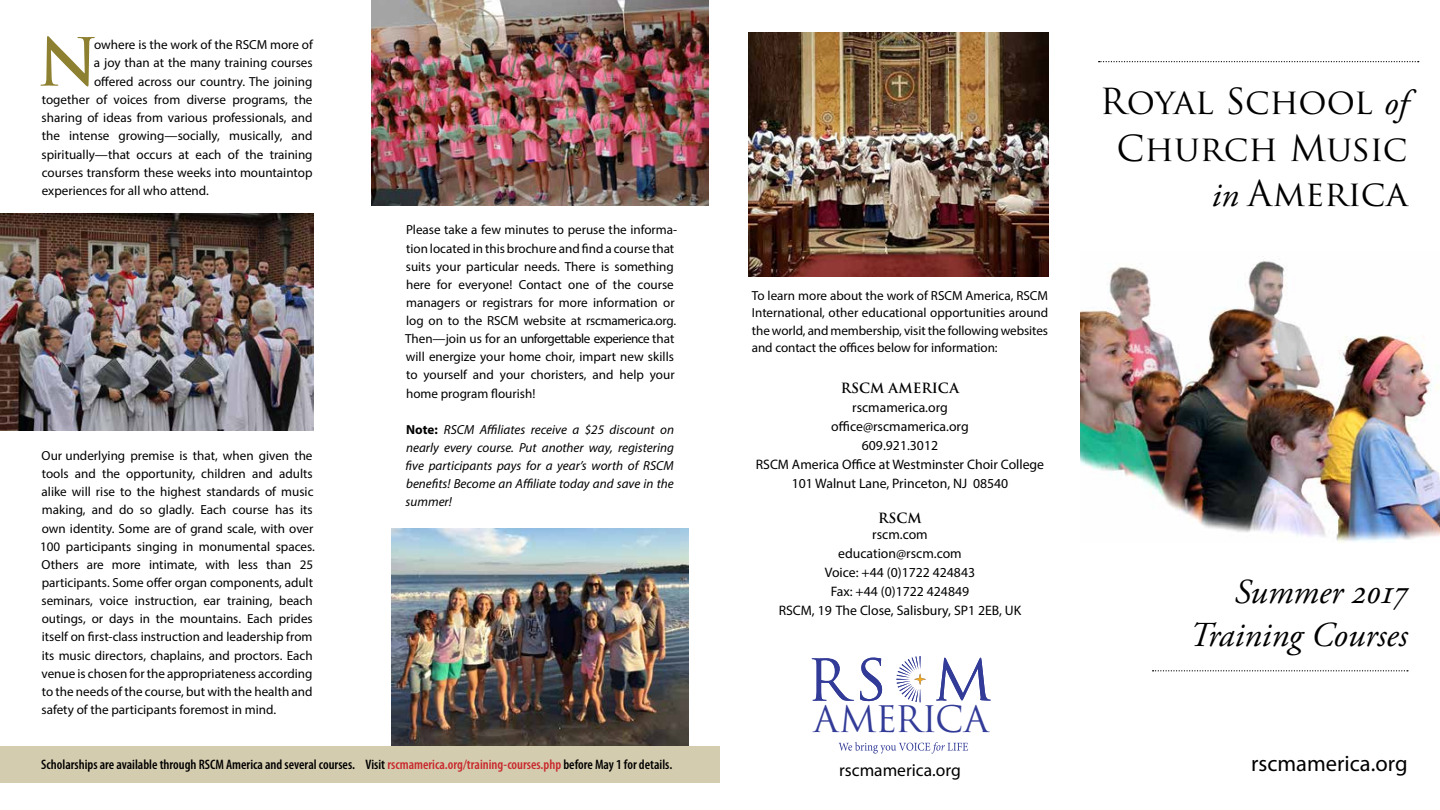
<style>
.page{position:relative;width:1440px;height:810px;background:#fff}
.page>*{position:absolute;margin:0;border:0;box-sizing:border-box;transform-origin:0 0}
.t1{font:700 64.5px "Trajan Pro";color:#8d8030}
.t2{font:56px "Trajan Pro";color:#323b97}
.t3{font:35.62px "Trajan Pro";letter-spacing:-.01em;color:#323b97}
.t4{font:35px/46.2px "Trajan Pro";color:#000;text-align:right}
.t5{font:italic 35px/42.8px "Adobe Garamond Pro";color:#000;text-align:right}
.t6{font:22.5px "Myriad Pro";color:#000}
.t7{font:17.5px "Myriad Pro";color:#000}
.t8{font:13.75px/19px "Myriad Pro";color:#000;text-align:center}
.t9{font:600 condensed 13.75px "Myriad Pro";color:#000}
.t10{font:700 13.75px "Trajan Pro";color:#000}
.t11{font:13.12px/18.1px "Myriad Pro";color:#000}
.t12{font:italic 13.12px/18.1px "Myriad Pro";color:#000;text-align:justify}
.s1{font-weight:700;font-style:normal}
.s2{color:#c8292c}
.s3{font-family:"Adobe Garamond Pro";font-style:italic}
</style>
<div class="page">
<div style="left:0;top:746px;width:720px;height:37px;background:#d4ccaf"></div>
<svg style="left:936px;top:658px;width:55px;height:43px"></svg>
<svg style="left:896px;top:656px;width:30px;height:46px"></svg>
<svg style="left:812px;top:657px;width:71px;height:45px"></svg>
<svg style="left:839px;top:742px;width:129px;height:12px"></svg>
<img style="left:749px;top:33px;width:299px;height:243px">
<img style="left:372px;top:0;width:336px;height:206px">
<img style="left:392px;top:529px;width:296px;height:217px">
<img style="left:0;top:214px;width:313px;height:216px">
<img style="left:1080px;top:258px;width:360px;height:285px">
<svg style="left:1153px;top:670px;width:255px;height:1px"></svg>
<svg style="left:1099px;top:61px;width:320px;height:1px"></svg>
<h1 class="t1" style="left:37px;top:22px;width:63px">N</h1>
<p class="t11" style="left:94px;top:35px;width:220px">owhere is the work of the RSCM more of</p>
<p class="t11" style="left:94px;top:54px;width:220px">a joy than at the many training courses</p>
<p class="t11" style="left:94px;top:72px;width:220px">offered across our country. The joining</p>
<p class="t11" style="left:42px;top:90px;width:272px">together of voices from diverse programs, the</p>
<p class="t11" style="left:42px;top:108px;width:273px">sharing of ideas from various professionals, and</p>
<p class="t11" style="left:42px;top:127px;width:272px">the intense growing—socially, musically, and</p>
<p class="t11" style="left:42px;top:145px;width:273px">spiritually—that occurs at each of the training</p>
<p class="t11" style="left:42px;top:163px;width:272px">courses transform these weeks into mountaintop</p>
<p class="t11" style="left:42px;top:181px;width:169px">experiences for all who attend.</p>
<p class="t11" style="left:40px;top:446px;width:276px">Our underlying premise is that, when given the tools and the opportunity, children and adults alike will rise to the highest standards of music making, and do so gladly. Each course has its own identity. Some are of grand scale, with over 100 participants singing in monumental spaces.<br>Others are more intimate, with less than 25 participants. Some offer organ components, adult seminars, voice instruction, ear training, beach outings, or days in the mountains. Each prides itself on first-class instruction and leadership from its music directors, chaplains, and proctors. Each venue is chosen for the appropriateness according to the needs of the course, but with the health and safety of the participants foremost in mind.</p>
<p class="t11" style="left:405px;top:221px;width:274px">Please take a few minutes to peruse the informa&shy;tion located in this brochure and find a course that suits your particular needs. There is something here for everyone! Contact one of the course managers or registrars for more information or log on to the RSCM website at rscmamerica.org.<br>Then—join us for an unforgettable experience that will energize your home choir, impart new skills to yourself and your choristers, and help your home program flourish!</p>
<p class="t12" style="left:406px;top:420px;width:270px"><span class="s1">Note:</span> RSCM Affiliates receive a $25 discount on nearly every course. Put another way, registering five participants pays for a year’s worth of RSCM benefits! Become an Affiliate today and save in the summer!</p>
<p class="t9" style="left:41px;top:757px;width:633px">Scholarships are available through RSCM America and several courses. Visit <span class="s2">rscmamerica.org/training-courses.php</span> before May 1 for details.</p>
<p class="t11" style="left:752px;top:286px;width:298px;line-height:17.5px;text-align:justify">To learn more about the work of RSCM America, RSCM International, other educational opportunities around the world, and membership, visit the following websites and contact the offices below for information:</p>
<p class="t10" style="left:841px;top:379px;width:120px">RSCM AMERICA</p>
<p class="t8" style="left:756px;top:398px;width:290px">rscmamerica.org<br>office@rscmamerica.org<br>609.921.3012<br>RSCM America Office at Westminster Choir College<br>101 Walnut Lane, Princeton, NJ 08540</p>
<p class="t10" style="left:878px;top:509px;width:45px">RSCM</p>
<p class="t8" style="left:779px;top:525px;width:244px">rscm.com<br>education@rscm.com<br>Voice: +44 (0)1722 424843<br>Fax: +44 (0)1722 424849<br>RSCM, 19 The Close, Salisbury, SP1 2EB, UK</p>
<h2 class="t2" style="left:807px;top:645px;width:44px">R</h2>
<h3 class="t3" style="left:813px;top:696px;width:177px">AMERICA</h3>
<h3 class="t7" style="left:839px;top:759px;width:123px">rscmamerica.org</h3>
<h3 class="t4" style="left:1100px;top:77px;width:309px">Royal School <span class="s3">of<br></span>Church Music <span class="s3">in</span> America</h3>
<h3 class="t5" style="left:1190px;top:571px;width:219px">Summer 2017<br>Training Courses</h3>
<h3 class="t6" style="left:1251px;top:750px;width:158px">rscmamerica.org</h3>
</div>
